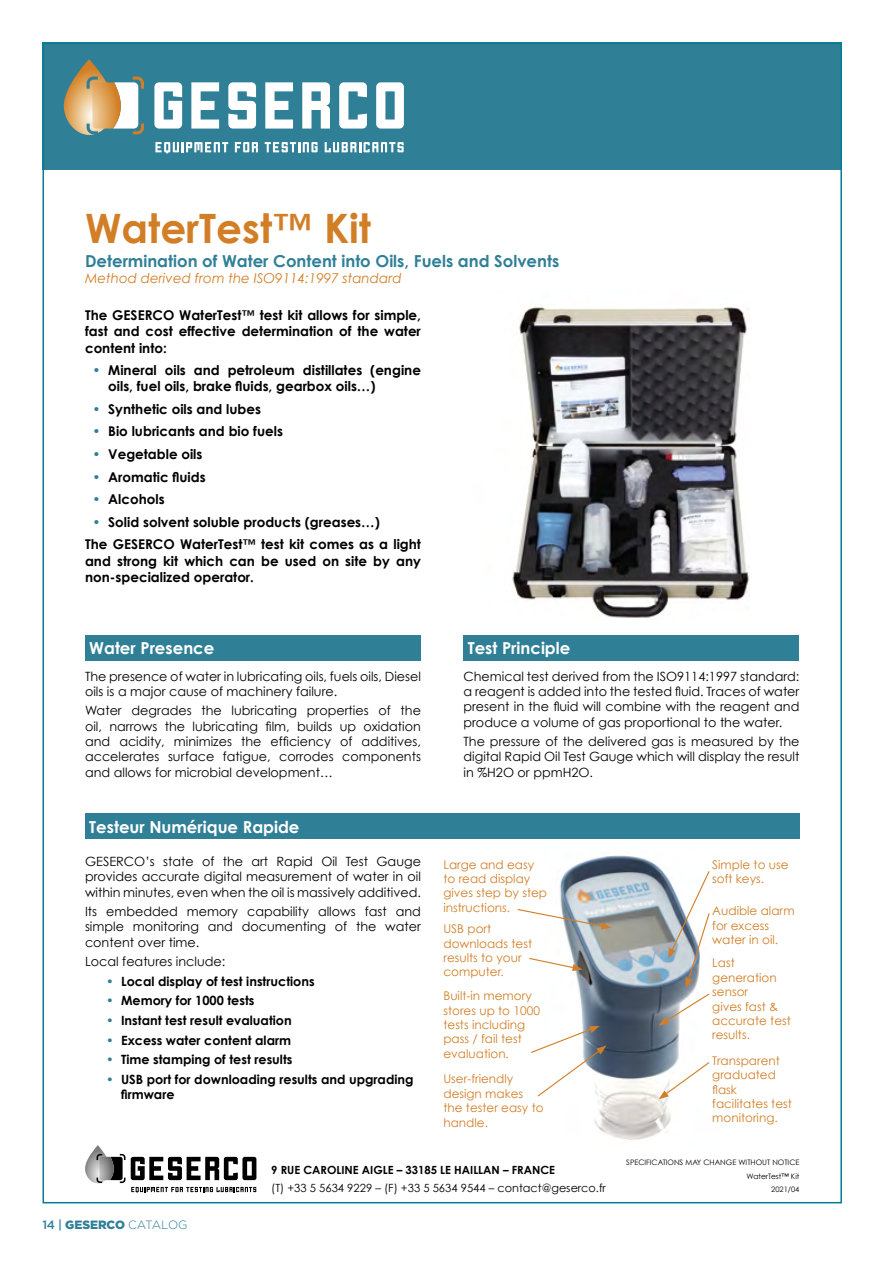
<style>
.page{position:relative;width:893px;height:1263px;background:#fff}
.page>*{position:absolute;margin:0;border:0;box-sizing:border-box;transform-origin:0 0}
.t1{font:700 40.5px "Century Gothic";color:#d27e26}
.t2{font:700 16.5px "Century Gothic";color:#2f7f97}
.t3{font:700 16.5px "Century Gothic";color:#fff}
.t4{font:700 13.5px/16.2px "Century Gothic";color:#000}
.t5{font:italic 13.5px "Century Gothic";color:#d27e26}
.t6{font:12.75px/15.3px "Century Gothic";color:#000;text-align:justify}
.t7{font:700 12.75px/15.3px "Century Gothic";color:#000}
.t8{font:12px/14.4px "Century Gothic";color:#d27e26}
.t9{font:900 12px "Gotham Pro";letter-spacing:-.005em;color:#2f7f97}
.t10{font:11.25px "Century Gothic";color:#000}
.t11{font:700 11.25px "Century Gothic";color:#000}
.t12{font:7.5px/13.2px "Century Gothic";color:#000;text-align:right}
.s1{color:#2f7f97}
.s2{font-weight:500}
.s3{font-weight:300}
</style>
<div class="page">
<div style="left:43px;top:43px;width:799px;height:127px;background:#2f7f97"></div>
<svg style="left:154px;top:82px;width:28px;height:47px"></svg>
<svg style="left:191px;top:82px;width:28px;height:47px"></svg>
<svg style="left:228px;top:82px;width:28px;height:47px"></svg>
<svg style="left:265px;top:82px;width:28px;height:47px"></svg>
<svg style="left:302px;top:82px;width:28px;height:47px"></svg>
<svg style="left:339px;top:82px;width:28px;height:47px"></svg>
<svg style="left:376px;top:82px;width:28px;height:47px"></svg>
<svg style="left:155px;top:142px;width:73px;height:11px"></svg>
<svg style="left:235px;top:142px;width:23px;height:10px"></svg>
<svg style="left:265px;top:142px;width:53px;height:10px"></svg>
<svg style="left:325px;top:142px;width:79px;height:10px"></svg>
<svg style="left:64px;top:59px;width:80px;height:76px"></svg>
<svg style="left:131px;top:1157px;width:125px;height:23px"></svg>
<svg style="left:131px;top:1187px;width:125px;height:5px"></svg>
<svg style="left:85px;top:1145px;width:40px;height:38px"></svg>
<img style="left:512px;top:305px;width:237px;height:313px">
<div style="left:85px;top:635px;width:336px;height:25px;background:#2f7f97"></div>
<div style="left:463px;top:635px;width:336px;height:25px;background:#2f7f97"></div>
<div style="left:85px;top:813px;width:714px;height:26px;background:#2f7f97"></div>
<img style="left:560px;top:855px;width:120px;height:285px">
<svg style="left:517px;top:908px;width:94px;height:21px"></svg>
<img style="left:659px;top:870px;width:51px;height:156px">
<svg style="left:659px;top:1061px;width:51px;height:38px"></svg>
<svg style="left:529px;top:957px;width:54px;height:14px"></svg>
<svg style="left:531px;top:1026px;width:75px;height:71px"></svg>
<h1 class="t1" style="left:85px;top:203px;width:287px">WaterTest™ Kit</h1>
<p class="t2" style="left:85px;top:251px;width:476px">Determination of Water Content into Oils, Fuels and Solvents</p>
<p class="t5" style="left:85px;top:270px;width:318px">Method derived from the ISO9114:1997 standard</p>
<p class="t4" style="left:85px;top:307px;width:337px;text-align:justify">The GESERCO WaterTest™ test kit allows for simple, fast and cost effective determination of the water content into:</p>
<p class="t4" style="left:108px;top:362px;width:314px;text-indent:-16px"><span class="s1">•</span> Mineral oils and petroleum distillates (engine oils, fuel oils, brake fluids, gearbox oils…)</p>
<p class="t4" style="left:93px;top:401px;width:170px"><span class="s1">•</span> Synthetic oils and lubes</p>
<p class="t4" style="left:93px;top:423px;width:192px"><span class="s1">•</span> Bio lubricants and bio fuels</p>
<p class="t4" style="left:93px;top:446px;width:111px"><span class="s1">•</span> Vegetable oils</p>
<p class="t4" style="left:93px;top:468px;width:115px"><span class="s1">•</span> Aromatic fluids</p>
<p class="t4" style="left:93px;top:491px;width:74px"><span class="s1">•</span> Alcohols</p>
<p class="t4" style="left:85px;top:510px;width:337px;line-height:22.5px;text-indent:8px"><span class="s1">•</span> Solid solvent soluble products (greases…)<br>The GESERCO WaterTest™ test kit comes as a light</p>
<p class="t4" style="left:85px;top:552px;width:337px">and strong kit which can be used on site by any non-specialized operator.</p>
<p class="t3" style="left:89px;top:637px;width:127px">Water Presence</p>
<p class="t3" style="left:468px;top:637px;width:104px">Test Principle</p>
<p class="t6" style="left:85px;top:668px;width:337px">The presence of water in lubricating oils, fuels oils, Diesel oils is a major cause of machinery failure.</p>
<p class="t6" style="left:85px;top:703px;width:337px">Water degrades the lubricating properties of the oil, narrows the lubricating film, builds up oxidation and acidity, minimizes the efficiency of additives, accelerates surface fatigue, corrodes components and allows for microbial development…</p>
<p class="t3" style="left:89px;top:816px;width:212px">Testeur Numérique Rapide</p>
<p class="t6" style="left:85px;top:853px;width:337px">GESERCO’s state of the art Rapid Oil Test Gauge provides accurate digital measurement of water in oil within minutes, even when the oil is massively additived.</p>
<p class="t6" style="left:85px;top:904px;width:337px">Its embedded memory capability allows fast and simple monitoring and documenting of the water content over time.</p>
<p class="t6" style="left:85px;top:954px;width:142px">Local features include:</p>
<p class="t7" style="left:106px;top:973px;width:210px"><span class="s1">•</span> Local display of test instructions</p>
<p class="t7" style="left:106px;top:993px;width:150px"><span class="s1">•</span> Memory for 1000 tests</p>
<p class="t7" style="left:106px;top:1012px;width:187px"><span class="s1">•</span> Instant test result evaluation</p>
<p class="t7" style="left:106px;top:1032px;width:186px"><span class="s1">•</span> Excess water content alarm</p>
<p class="t7" style="left:106px;top:1051px;width:188px"><span class="s1">•</span> Time stamping of test results</p>
<p class="t7" style="left:121px;top:1071px;width:294px;text-indent:-15px"><span class="s1">•</span> USB port for downloading results and upgrading firmware</p>
<p class="t6" style="left:463px;top:668px;width:337px">Chemical test derived from the ISO9114:1997 standard: a reagent is added into the tested fluid. Traces of water present in the fluid will combine with the reagent and produce a volume of gas proportional to the water.</p>
<p class="t6" style="left:463px;top:734px;width:337px">The pressure of the delivered gas is measured by the digital Rapid Oil Test Gauge which will display the result in %H2O or ppmH2O.</p>
<p class="t8" style="left:443px;top:857px;width:105px">Large and easy to read display gives step by step instructions.</p>
<p class="t8" style="left:712px;top:857px;width:78px">Simple to use soft keys.</p>
<p class="t8" style="left:712px;top:904px;width:84px">Audible alarm for excess water in oil.</p>
<p class="t8" style="left:712px;top:956px;width:80px">Last generation sensor<br>gives fast &amp; accurate test results.</p>
<p class="t8" style="left:712px;top:1053px;width:81px">Transparent graduated flask facilitates test monitoring.</p>
<p class="t8" style="left:443px;top:921px;width:90px">USB port downloads test results to your computer.</p>
<p class="t8" style="left:443px;top:988px;width:98px">Built-in memory stores up to 1000 tests including pass / fail test evaluation.</p>
<p class="t8" style="left:443px;top:1072px;width:102px">User-friendly design makes the tester easy to handle.</p>
<p class="t9" style="left:43px;top:1218px;width:147px"><span class="s2">14 |</span> GESERCO <span class="s3">CATALOG</span></p>
<p class="t11" style="left:271px;top:1163px;width:285px">9 RUE CAROLINE AIGLE – 33185 LE HAILLAN – FRANCE</p>
<p class="t10" style="left:271px;top:1181px;width:336px">(T) +33 5 5634 9229 – (F) +33 5 5634 9544 – contact@geserco.fr</p>
<p class="t12" style="left:626px;top:1156px;width:175px">SPECIFICATIONS MAY CHANGE WITHOUT NOTICE<br>WaterTest™ Kit<br>2021/04</p>
</div>
